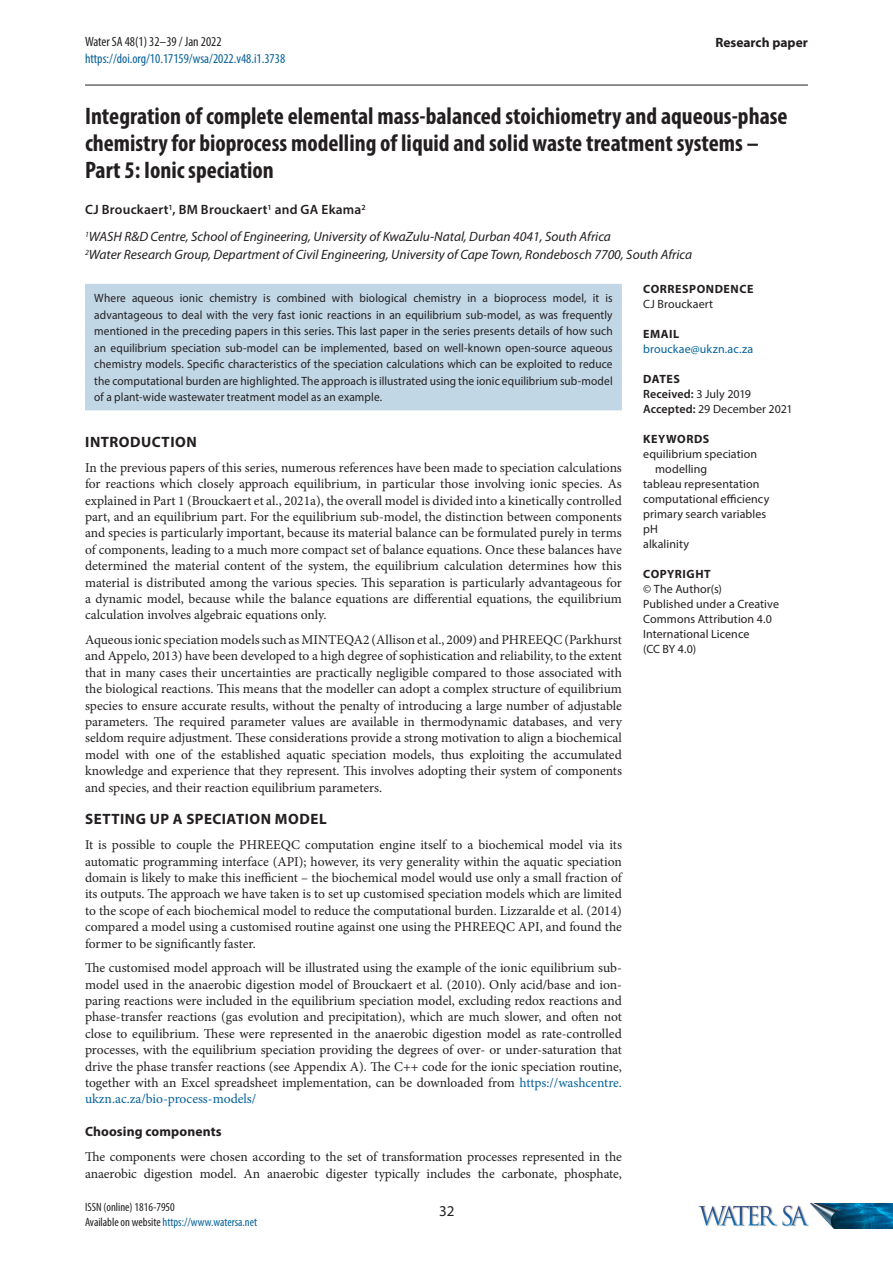
<style>
.page{position:relative;width:893px;height:1263px;background:#fff}
.page>*{position:absolute;margin:0;border:0;box-sizing:border-box;transform-origin:0 0}
.Article_title{font:700 condensed 24px/27px "Myriad Pro";color:#231f20}
.t1{font:700 15px "Myriad Pro";letter-spacing:.035em;color:#231f20}
.t2{font:15px "Myriad Pro";color:#231f20}
.Paragraph_Text{font:13.5px/16.4px "Minion Pro";letter-spacing:-.005em;color:#231f20;text-align:justify}
.Affiliation{font:italic 13.5px "Myriad Pro";color:#231f20}
.t3{font:condensed 13.5px "Myriad Pro";color:#056199}
.Author{font:600 13.5px "Myriad Pro";letter-spacing:.015em;color:#231f20}
.t4{font:700 13.5px "Myriad Pro";letter-spacing:.005em;color:#231f20}
.t5{font:condensed 13.5px "Myriad Pro";color:#231f20}
.Abstract{font:12px/16.5px "Myriad Pro";letter-spacing:.01em;color:#231f20;text-align:justify;scale:.95 1}
.Metadata_-_Body{font:12px/15px "Myriad Pro";letter-spacing:.005em;color:#231f20}
.MPFooter_-_Left{font:condensed 12px "Myriad Pro";color:#056199}
.Metadata_-_Heading{font:700 12px "Myriad Pro";letter-spacing:.045em;color:#231f20}
.Metadata_-_Dates{font:12px "Myriad Pro";letter-spacing:.005em;color:#231f20}
.MPFooter_-_Left-2{font:condensed 12px "Myriad Pro";color:#231f20}
.Metadata_-_Body-2{font:12px "Myriad Pro";letter-spacing:.01em;color:#056199}
.Metadata_-_Dates-2{font:600 12px "Myriad Pro";letter-spacing:.01em;color:#231f20}
.s1{color:#056199}
.s2{color:#231f20}
.s3{font-weight:400}
.s4{font-weight:600}
</style>
<div class="page">
<hr style="left:85px;top:85px;width:723px;height:1px;background:#231f20">
<img style="left:698px;top:1203px;width:195px;height:26px">
<div style="left:86px;top:285px;width:535px;height:125px;background:#c1d7e6"></div>
<hr style="left:85px;top:284px;width:537px;height:1px;background:#c1d7e6">
<hr style="left:85px;top:285px;width:2px;height:124px;background:#c1d7e6">
<hr style="left:620px;top:285px;width:2px;height:124px;background:#c1d7e6">
<hr style="left:85px;top:409px;width:537px;height:1px;background:#c1d7e6">
<p class="t5" style="left:85px;top:34px;width:138px">Water SA 48(1) 32–39 / Jan 2022</p>
<p class="t3" style="left:85px;top:50px;width:202px">https://doi.org/10.17159/wsa/2022.v48.i1.3738</p>
<p class="t4" style="left:715px;top:34px;width:94px">Research paper</p>
<p class="Article_title" style="left:85px;top:102px;width:704px">Integration of complete elemental mass-balanced stoichiometry and aqueous-phase chemistry for bioprocess modelling of liquid and solid waste treatment systems –<br>Part 5: Ionic speciation</p>
<p class="Author" style="left:85px;top:201px;width:282px">CJ Brouckaert<sup>1</sup>, BM Brouckaert<sup>1</sup> and GA Ekama<sup>2</sup></p>
<p class="Affiliation" style="left:85px;top:228px;width:527px"><sup>1</sup>WASH R&amp;D Centre, School of Engineering, University of KwaZulu-Natal, Durban 4041, South Africa</p>
<p class="Affiliation" style="left:85px;top:246px;width:609px"><sup>2</sup>Water Research Group, Department of Civil Engineering, University of Cape Town, Rondebosch 7700, South Africa</p>
<p class="Abstract" style="left:94px;top:290px;width:547px">Where aqueous ionic chemistry is combined with biological chemistry in a bioprocess model, it is advantageous to deal with the very fast ionic reactions in an equilibrium sub-model, as was frequently mentioned in the preceding papers in this series. This last paper in the series presents details of how such an equilibrium speciation sub-model can be implemented, based on well-known open-source aqueous chemistry models. Specific characteristics of the speciation calculations which can be exploited to reduce the computational burden are highlighted. The approach is illustrated using the ionic equilibrium sub-model of a plant-wide wastewater treatment model as an example.</p>
<h1 class="t1" style="left:85px;top:432px;width:113px">INTRODUCTION</h1>
<p class="Paragraph_Text" style="left:85px;top:459px;width:538px">In the previous papers of this series, numerous references have been made to speciation calculations for reactions which closely approach equilibrium, in particular those involving ionic species. As explained in Part 1 (Brouckaert et al., 2021a), the overall model is divided into a kinetically controlled part, and an equilibrium part. For the equilibrium sub-model, the distinction between components and species is particularly important, because its material balance can be formulated purely in terms of components, leading to a much more compact set of balance equations. Once these balances have determined the material content of the system, the equilibrium calculation determines how this material is distributed among the various species. This separation is particularly advantageous for a dynamic model, because while the balance equations are differential equations, the equilibrium calculation involves algebraic equations only.</p>
<p class="Paragraph_Text" style="left:85px;top:631px;width:538px">Aqueous ionic speciation models such as MINTEQA2 (Allison et al., 2009) and PHREEQC (Parkhurst and Appelo, 2013) have been developed to a high degree of sophistication and reliability, to the extent that in many cases their uncertainties are practically negligible compared to those associated with the biological reactions. This means that the modeller can adopt a complex structure of equilibrium species to ensure accurate results, without the penalty of introducing a large number of adjustable parameters. The required parameter values are available in thermodynamic databases, and very seldom require adjustment. These considerations provide a strong motivation to align a biochemical model with one of the established aquatic speciation models, thus exploiting the accumulated knowledge and experience that they represent. This involves adopting their system of components and species, and their reaction equilibrium parameters.</p>
<h1 class="t1" style="left:85px;top:810px;width:243px">SETTING UP A SPECIATION MODEL</h1>
<p class="Paragraph_Text" style="left:85px;top:837px;width:538px">It is possible to couple the PHREEQC computation engine itself to a biochemical model via its automatic programming interface (API); however, its very generality within the aquatic speciation domain is likely to make this inefficient – the biochemical model would use only a small fraction of its outputs. The approach we have taken is to set up customised speciation models which are limited to the scope of each biochemical model to reduce the computational burden. Lizzaralde et al. (2014) compared a model using a customised routine against one using the PHREEQC API, and found the former to be significantly faster.</p>
<p class="Paragraph_Text" style="left:85px;top:960px;width:538px">The customised model approach will be illustrated using the example of the ionic equilibrium sub&shy;model used in the anaerobic digestion model of Brouckaert et al. (2010). Only acid/base and ion&shy;paring reactions were included in the equilibrium speciation model, excluding redox reactions and phase-transfer reactions (gas evolution and precipitation), which are much slower, and often not close to equilibrium. These were represented in the anaerobic digestion model as rate-controlled processes, with the equilibrium speciation providing the degrees of over- or under-saturation that drive the phase transfer reactions (see Appendix A). The C++ code for the ionic speciation routine, together with an Excel spreadsheet implementation, can be downloaded from <span class="s1">https://washcentre. ukzn.ac.za/bio-process-models/</span></p>
<h2 class="t4" style="left:85px;top:1123px;width:138px">Choosing components</h2>
<p class="Paragraph_Text" style="left:85px;top:1149px;width:538px">The components were chosen according to the set of transformation processes represented in the anaerobic digestion model. An anaerobic digester typically includes the carbonate, phosphate,</p>
<p class="MPFooter_-_Left-2" style="left:85px;top:1200px;width:91px">ISSN (online) 1816-7950</p>
<p class="MPFooter_-_Left" style="left:85px;top:1215px;width:174px"><span class="s2">Available on website</span> https://www.watersa.net</p>
<p class="t2" style="left:439px;top:1201px;width:17px">32</p>
<p class="Metadata_-_Heading" style="left:643px;top:281px;width:112px">CORRESPONDENCE</p>
<p class="Metadata_-_Body" style="left:643px;top:296px;width:72px">CJ Brouckaert</p>
<p class="Metadata_-_Heading" style="left:643px;top:326px;width:38px">EMAIL</p>
<p class="Metadata_-_Body-2" style="left:643px;top:341px;width:112px">brouckae@ukzn.ac.za</p>
<p class="Metadata_-_Heading" style="left:643px;top:371px;width:38px">DATES</p>
<p class="Metadata_-_Dates-2" style="left:643px;top:386px;width:109px">Received: <span class="s3">3 July 2019</span></p>
<p class="Metadata_-_Dates" style="left:643px;top:401px;width:151px"><span class="s4">Accepted:</span> 29 December 2021</p>
<p class="Metadata_-_Heading" style="left:643px;top:431px;width:68px">KEYWORDS</p>
<p class="Metadata_-_Body" style="left:655px;top:446px;width:103px;text-indent:-12px">equilibrium speciation modelling</p>
<p class="Metadata_-_Body" style="left:643px;top:476px;width:118px">tableau representation</p>
<p class="Metadata_-_Body" style="left:643px;top:491px;width:128px">computational efficiency</p>
<p class="Metadata_-_Body" style="left:643px;top:506px;width:125px">primary search variables</p>
<p class="Metadata_-_Body" style="left:643px;top:521px;width:16px">pH</p>
<p class="Metadata_-_Body" style="left:643px;top:536px;width:47px">alkalinity</p>
<p class="Metadata_-_Heading" style="left:643px;top:566px;width:69px">COPYRIGHT</p>
<p class="Metadata_-_Body" style="left:643px;top:581px;width:80px">© The Author(s)</p>
<p class="Metadata_-_Body" style="left:643px;top:596px;width:137px">Published under a Creative<br>Commons Attribution 4.0<br>International Licence<br>(CC BY 4.0)</p>
</div>
